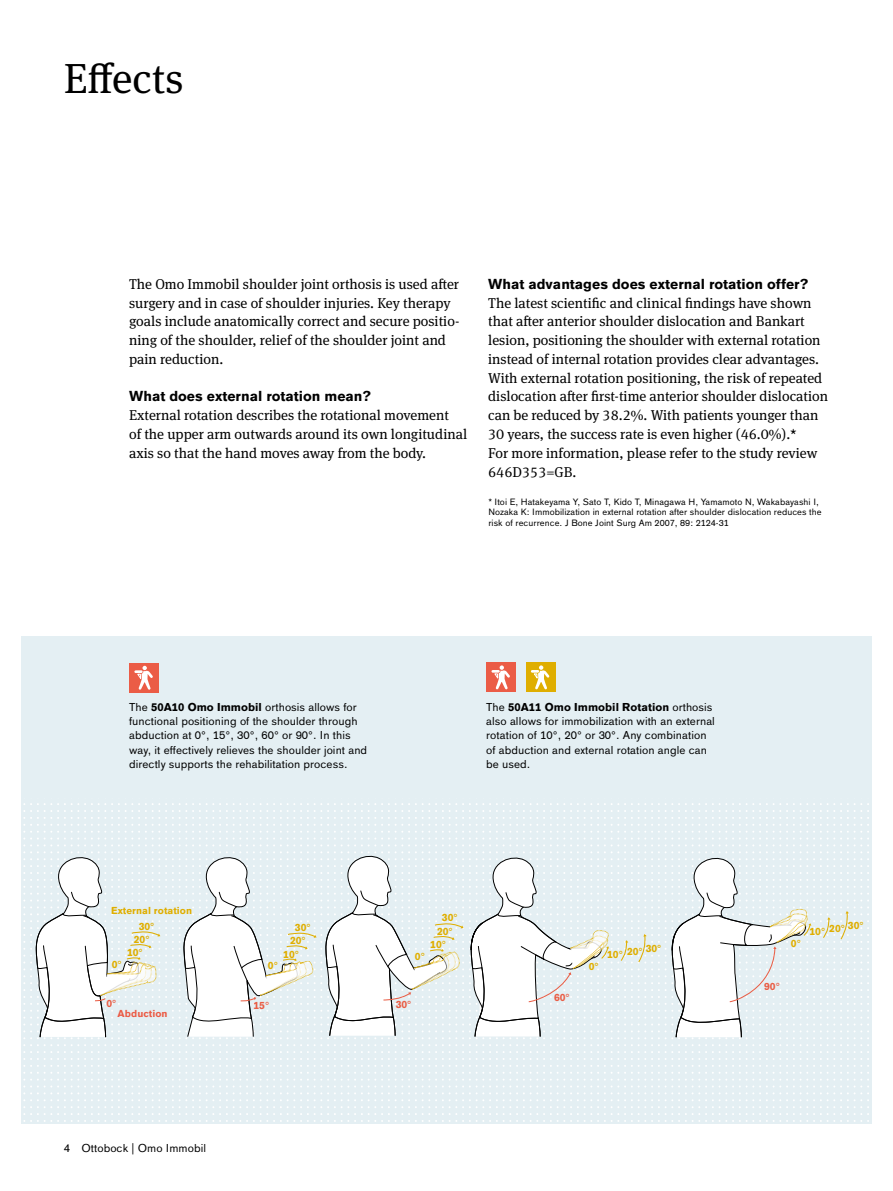
<style>
.page{position:relative;width:893px;height:1191px;background:#fff}
.page>*{position:absolute;margin:0;border:0;box-sizing:border-box;transform-origin:0 0}
.t1{font:42px "OBO Serif";color:#000}
.t2{font:14.25px/18.8px "OBO Serif";color:#000}
.t3{font:700 14.25px "OBO Sans";color:#000}
.t4{font:11.25px/14.2px "OBO Sans";letter-spacing:.005em;color:#000}
.t5{font:700 10.35px "OBO Sans";color:#dfae00}
.t6{font:700 10.35px "OBO Sans";color:#e95e46}
.t7{font:700 9.9px "OBO Sans";letter-spacing:.005em;color:#dfae00}
.t8{font:700 9.9px "OBO Sans";letter-spacing:.005em;color:#eb5c46}
.t9{font:9px/10.5px "OBO Sans";letter-spacing:.005em;color:#000}
.s1{font-weight:700}
</style>
<div class="page">
<div style="left:21px;top:636px;width:851px;height:487px;background:#e4eff3"></div>
<svg style="left:602px;top:803px;width:267px;height:319px"></svg>
<svg style="left:23px;top:803px;width:579px;height:319px"></svg>
<div style="left:129px;top:663px;width:30px;height:29px;background:#eb5c46"></div>
<svg style="left:134px;top:666px;width:19px;height:24px"></svg>
<div style="left:486px;top:662px;width:30px;height:30px;background:#eb5c46"></div>
<svg style="left:491px;top:665px;width:19px;height:24px"></svg>
<div style="left:526px;top:662px;width:29px;height:30px;background:#dfae00"></div>
<svg style="left:531px;top:665px;width:19px;height:24px"></svg>
<h1 class="t1" style="left:64px;top:54px;width:121px">Effects</h1>
<p class="t2" style="left:129px;top:274px;width:332px">The Omo Immobil shoulder joint orthosis is used after surgery and in case of shoulder injuries. Key therapy goals include anatomically correct and secure positio&shy;ning of the shoulder, relief of the shoulder joint and pain reduction.</p>
<p class="t3" style="left:129px;top:388px;width:244px">What does external rotation mean?</p>
<p class="t2" style="left:129px;top:406px;width:340px">External rotation describes the rotational movement<br>of the upper arm outwards around its own longitudinal axis so that the hand moves away from the body.</p>
<p class="t3" style="left:488px;top:276px;width:322px">What advantages does external rotation offer?</p>
<p class="t2" style="left:488px;top:293px;width:341px">The latest scientific and clinical findings have shown that after anterior shoulder dislocation and Bankart lesion, positioning the shoulder with external rotation instead of internal rotation provides clear advantages.<br>With external rotation positioning, the risk of repeated dislocation after first-time anterior shoulder dislocation can be reduced by 38.2%. With patients younger than 30 years, the success rate is even higher (46.0%).*<br>For more information, please refer to the study review 646D353=GB.</p>
<p class="t9" style="left:488px;top:496px;width:335px">* Itoi E, Hatakeyama Y, Sato T, Kido T, Minagawa H, Yamamoto N, Wakabayashi I,<br>Nozaka K: Immobilization in external rotation after shoulder dislocation reduces the risk of recurrence. J Bone Joint Surg Am 2007, 89: 2124-31</p>
<p class="t4" style="left:129px;top:700px;width:240px">The <span class="s1">50A10 Omo Immobil</span> orthosis allows for functional positioning of the shoulder through abduction at 0°, 15°, 30°, 60° or 90°. In this way, it effectively relieves the shoulder joint and directly supports the rehabilitation process.</p>
<p class="t4" style="left:486px;top:700px;width:230px">The <span class="s1">50A11 Omo Immobil Rotation</span> orthosis also allows for immobilization with an external rotation of 10°, 20° or 30°. Any combination of abduction and external rotation angle can be used.</p>
<p class="t7" style="left:111px;top:904px;width:82px">External rotation</p>
<p class="t5" style="left:139px;top:920px;width:17px">30°</p>
<p class="t5" style="left:295px;top:921px;width:17px">30°</p>
<p class="t5" style="left:134px;top:933px;width:17px">20°</p>
<p class="t5" style="left:290px;top:934px;width:17px">20°</p>
<p class="t5" style="left:127px;top:946px;width:17px">10°</p>
<p class="t5" style="left:283px;top:948px;width:17px">10°</p>
<p class="t5" style="left:112px;top:958px;width:11px">0°</p>
<p class="t5" style="left:268px;top:959px;width:11px">0°</p>
<p class="t6" style="left:106px;top:997px;width:11px">0°</p>
<p class="t8" style="left:118px;top:1007px;width:52px">Abduction</p>
<p class="t6" style="left:253px;top:999px;width:17px">15°</p>
<p class="t4" style="left:64px;top:1140px;width:144px">4 Ottobock | Omo Immobil</p>
<p class="t5" style="left:442px;top:911px;width:17px">30°</p>
<p class="t5" style="left:437px;top:925px;width:17px">20°</p>
<p class="t5" style="left:430px;top:938px;width:17px">10°</p>
<p class="t5" style="left:415px;top:950px;width:11px">0°</p>
<p class="t6" style="left:396px;top:998px;width:17px">30°</p>
<p class="t6" style="left:554px;top:991px;width:17px">60°</p>
<p class="t5" style="left:589px;top:960px;width:11px">0°</p>
<p class="t5" style="left:646px;top:942px;width:17px">30°</p>
<p class="t5" style="left:607px;top:947px;width:37px">10° 20°</p>
<p class="t5" style="left:791px;top:937px;width:11px">0°</p>
<p class="t5" style="left:848px;top:920px;width:17px">30°</p>
<p class="t5" style="left:809px;top:924px;width:37px">10° 20°</p>
<p class="t6" style="left:764px;top:980px;width:17px">90°</p>
</div>
